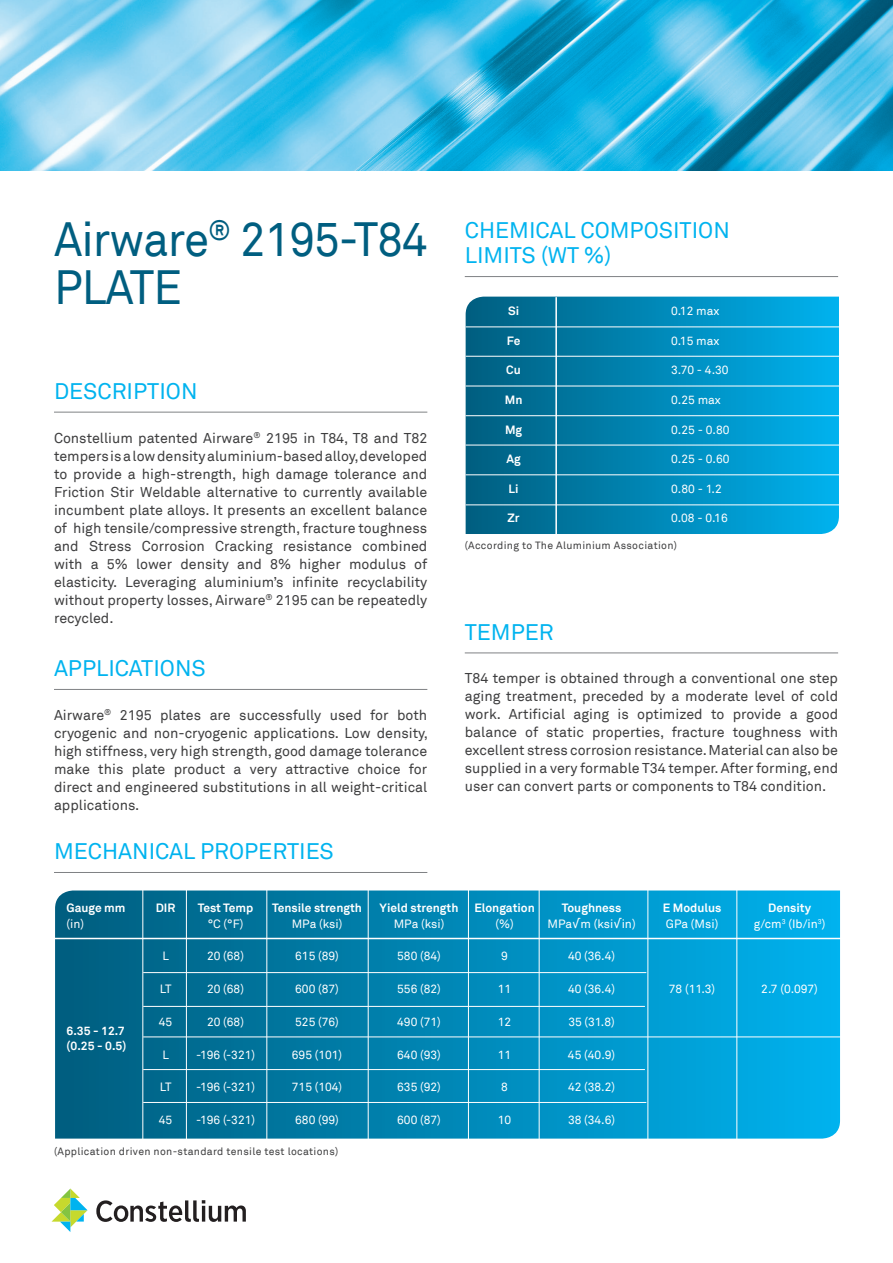
<style>
.page{position:relative;width:893px;height:1263px;background:#fff}
.page>*{position:absolute;margin:0;border:0;box-sizing:border-box;transform-origin:0 0}
.t1{font:48px/48px "Akkurat Pro";letter-spacing:-.02em;color:#005e80;scale:.95 1}
.t2{font:22.5px/25.5px "Akkurat Pro";color:#00b3ef}
.t3{font:14.25px/18px "Akkurat Pro";color:#3e3e3f;text-align:justify}
.t4{font:12px "Akkurat Pro";color:#fff}
.t5{font:700 12px "Akkurat Pro";color:#fff}
.t6{font:10.5px "Akkurat Pro";letter-spacing:.03em;color:#3e3e3f}
</style>
<div class="page">
<img style="left:0;top:0;width:893px;height:170px">
<hr style="left:465px;top:276px;width:373px;height:1px;background:#808285">
<hr style="left:465px;top:652px;width:373px;height:1px;background:#808285">
<svg style="left:96px;top:1200px;width:150px;height:22px"></svg>
<svg style="left:52px;top:1188px;width:36px;height:44px"></svg>
<hr style="left:54px;top:412px;width:373px;height:1px;background:#808285">
<hr style="left:54px;top:689px;width:373px;height:1px;background:#808285">
<hr style="left:54px;top:872px;width:373px;height:1px;background:#808285">
<svg style="left:466px;top:297px;width:373px;height:237px;background:#0388b7"></svg>
<hr style="left:555px;top:297px;width:2px;height:239px;background:#fff">
<hr style="left:466px;top:326px;width:374px;height:1px;background:#fff">
<hr style="left:466px;top:356px;width:374px;height:1px;background:#fff">
<hr style="left:466px;top:386px;width:374px;height:1px;background:#fff">
<hr style="left:466px;top:415px;width:374px;height:1px;background:#fff">
<hr style="left:466px;top:445px;width:374px;height:1px;background:#fff">
<hr style="left:466px;top:474px;width:374px;height:1px;background:#fff">
<hr style="left:466px;top:504px;width:374px;height:1px;background:#fff">
<svg style="left:55px;top:890px;width:785px;height:248px;background:#0288b6"></svg>
<hr style="left:186px;top:881px;width:1px;height:259px;background:#fff">
<hr style="left:266px;top:881px;width:1px;height:259px;background:#fff">
<hr style="left:368px;top:881px;width:1px;height:259px;background:#fff">
<hr style="left:468px;top:881px;width:1px;height:259px;background:#fff">
<hr style="left:539px;top:881px;width:1px;height:259px;background:#fff">
<hr style="left:647px;top:881px;width:1px;height:259px;background:#fff">
<hr style="left:736px;top:881px;width:1px;height:259px;background:#fff">
<hr style="left:51px;top:938px;width:805px;height:1px;background:#fff">
<hr style="left:143px;top:972px;width:503px;height:1px;background:#fff">
<hr style="left:142px;top:881px;width:1px;height:259px;background:#fff">
<hr style="left:143px;top:1006px;width:502px;height:1px;background:#fff">
<hr style="left:143px;top:1036px;width:700px;height:1px;background:#fff">
<hr style="left:143px;top:1069px;width:502px;height:1px;background:#fff">
<hr style="left:143px;top:1102px;width:503px;height:1px;background:#fff">
<p class="t1" style="left:54px;top:216px;width:395px">Airware<sup>®</sup> 2195-T84<br>PLATE</p>
<p class="t2" style="left:465px;top:218px;width:267px">CHEMICAL COMPOSITION<br>LIMITS (WT %)</p>
<p class="t2" style="left:54px;top:379px;width:145px">DESCRIPTION</p>
<p class="t3" style="left:54px;top:429px;width:375px">Constellium patented Airware<sup>®</sup> 2195 in T84, T8 and T82 tempers is a low density aluminium-based alloy, developed to provide a high-strength, high damage tolerance and Friction Stir Weldable alternative to currently available incumbent plate alloys. It presents an excellent balance of high tensile/compressive strength, fracture toughness and Stress Corrosion Cracking resistance combined with a 5% lower density and 8% higher modulus of elasticity. Leveraging aluminium’s infinite recyclability without property losses, Airware<sup>®</sup> 2195 can be repeatedly recycled.</p>
<p class="t2" style="left:54px;top:656px;width:153px">APPLICATIONS</p>
<p class="t3" style="left:54px;top:706px;width:376px">Airware<sup>®</sup> 2195 plates are successfully used for both cryogenic and non-cryogenic applications. Low density, high stiffness, very high strength, good damage tolerance make this plate product a very attractive choice for direct and engineered substitutions in all weight-critical applications.</p>
<p class="t2" style="left:54px;top:839px;width:281px">MECHANICAL PROPERTIES</p>
<p class="t5" style="left:508px;top:304px;width:13px">Si</p>
<p class="t4" style="left:671px;top:304px;width:50px">0.12 max</p>
<p class="t5" style="left:507px;top:333px;width:15px">Fe</p>
<p class="t4" style="left:671px;top:334px;width:50px">0.15 max</p>
<p class="t5" style="left:506px;top:363px;width:16px">Cu</p>
<p class="t4" style="left:671px;top:363px;width:59px">3.70 - 4.30</p>
<p class="t5" style="left:505px;top:392px;width:19px">Mn</p>
<p class="t4" style="left:671px;top:393px;width:51px">0.25 max</p>
<p class="t5" style="left:505px;top:422px;width:19px">Mg</p>
<p class="t4" style="left:671px;top:422px;width:60px">0.25 - 0.80</p>
<p class="t5" style="left:506px;top:451px;width:16px">Ag</p>
<p class="t4" style="left:671px;top:452px;width:60px">0.25 - 0.60</p>
<p class="t5" style="left:509px;top:481px;width:11px">Li</p>
<p class="t4" style="left:671px;top:481px;width:52px">0.80 - 1.2</p>
<p class="t5" style="left:508px;top:510px;width:14px">Zr</p>
<p class="t4" style="left:671px;top:511px;width:58px">0.08 - 0.16</p>
<p class="t6" style="left:465px;top:540px;width:214px">(According to The Aluminium Association)</p>
<p class="t2" style="left:465px;top:620px;width:91px">TEMPER</p>
<p class="t3" style="left:465px;top:670px;width:375px">T84 temper is obtained through a conventional one step aging treatment, preceded by a moderate level of cold work. Artificial aging is optimized to provide a good balance of static properties, fracture toughness with excellent stress corrosion resistance. Material can also be supplied in a very formable T34 temper. After forming, end user can convert parts or components to T84 condition.</p>
<p class="t5" style="left:67px;top:900px;width:60px">Gauge mm</p>
<p class="t5" style="left:156px;top:900px;width:21px">DIR</p>
<p class="t5" style="left:198px;top:900px;width:57px">Test Temp</p>
<p class="t5" style="left:272px;top:900px;width:91px">Tensile strength</p>
<p class="t5" style="left:380px;top:900px;width:80px">Yield strength</p>
<p class="t5" style="left:474px;top:900px;width:62px">Elongation</p>
<p class="t5" style="left:562px;top:900px;width:61px">Toughness</p>
<p class="t5" style="left:663px;top:900px;width:60px">E Modulus</p>
<p class="t5" style="left:768px;top:900px;width:44px">Density</p>
<p class="t4" style="left:67px;top:916px;width:19px">(in)</p>
<p class="t4" style="left:208px;top:916px;width:37px">°C (°F)</p>
<p class="t4" style="left:292px;top:916px;width:52px">MPa (ksi)</p>
<p class="t4" style="left:394px;top:916px;width:52px">MPa (ksi)</p>
<p class="t4" style="left:495px;top:916px;width:20px">(%)</p>
<p class="t4" style="left:547px;top:916px;width:90px">MPa√m (ksi√in)</p>
<p class="t4" style="left:666px;top:916px;width:54px">GPa (Msi)</p>
<p class="t4" style="left:754px;top:916px;width:73px">g/cm<sup>3</sup> (Ib/in<sup>3</sup>)</p>
<p class="t4" style="left:162px;top:949px;width:8px">L</p>
<p class="t4" style="left:207px;top:949px;width:38px">20 (68)</p>
<p class="t4" style="left:295px;top:949px;width:45px">615 (89)</p>
<p class="t4" style="left:397px;top:949px;width:45px">580 (84)</p>
<p class="t4" style="left:501px;top:949px;width:8px">9</p>
<p class="t4" style="left:568px;top:949px;width:49px">40 (36.4)</p>
<p class="t4" style="left:160px;top:982px;width:13px">LT</p>
<p class="t4" style="left:207px;top:982px;width:38px">20 (68)</p>
<p class="t4" style="left:295px;top:982px;width:45px">600 (87)</p>
<p class="t4" style="left:397px;top:982px;width:45px">556 (82)</p>
<p class="t4" style="left:498px;top:982px;width:15px">11</p>
<p class="t4" style="left:568px;top:982px;width:49px">40 (36.4)</p>
<p class="t4" style="left:669px;top:982px;width:48px">78 (11.3)</p>
<p class="t4" style="left:761px;top:982px;width:58px">2.7 (0.097)</p>
<p class="t5" style="left:67px;top:1023px;width:59px">6.35 - 12.7</p>
<p class="t4" style="left:159px;top:1014px;width:15px">45</p>
<p class="t4" style="left:207px;top:1014px;width:38px">20 (68)</p>
<p class="t4" style="left:295px;top:1014px;width:45px">525 (76)</p>
<p class="t4" style="left:397px;top:1014px;width:45px">490 (71)</p>
<p class="t4" style="left:498px;top:1014px;width:15px">12</p>
<p class="t4" style="left:568px;top:1014px;width:48px">35 (31.8)</p>
<p class="t5" style="left:67px;top:1038px;width:61px">(0.25 - 0.5)</p>
<p class="t4" style="left:162px;top:1047px;width:8px">L</p>
<p class="t4" style="left:196px;top:1047px;width:61px">-196 (-321)</p>
<p class="t4" style="left:292px;top:1047px;width:52px">695 (101)</p>
<p class="t4" style="left:397px;top:1047px;width:45px">640 (93)</p>
<p class="t4" style="left:498px;top:1047px;width:15px">11</p>
<p class="t4" style="left:568px;top:1047px;width:49px">45 (40.9)</p>
<p class="t4" style="left:160px;top:1080px;width:13px">LT</p>
<p class="t4" style="left:196px;top:1080px;width:61px">-196 (-321)</p>
<p class="t4" style="left:292px;top:1080px;width:52px">715 (104)</p>
<p class="t4" style="left:397px;top:1080px;width:45px">635 (92)</p>
<p class="t4" style="left:501px;top:1080px;width:8px">8</p>
<p class="t4" style="left:568px;top:1080px;width:49px">42 (38.2)</p>
<p class="t4" style="left:159px;top:1113px;width:15px">45</p>
<p class="t4" style="left:196px;top:1113px;width:61px">-196 (-321)</p>
<p class="t4" style="left:295px;top:1113px;width:45px">680 (99)</p>
<p class="t4" style="left:397px;top:1113px;width:45px">600 (87)</p>
<p class="t4" style="left:498px;top:1113px;width:15px">10</p>
<p class="t4" style="left:568px;top:1113px;width:49px">38 (34.6)</p>
<p class="t6" style="left:54px;top:1145px;width:286px">(Application driven non-standard tensile test locations)</p>
</div>
